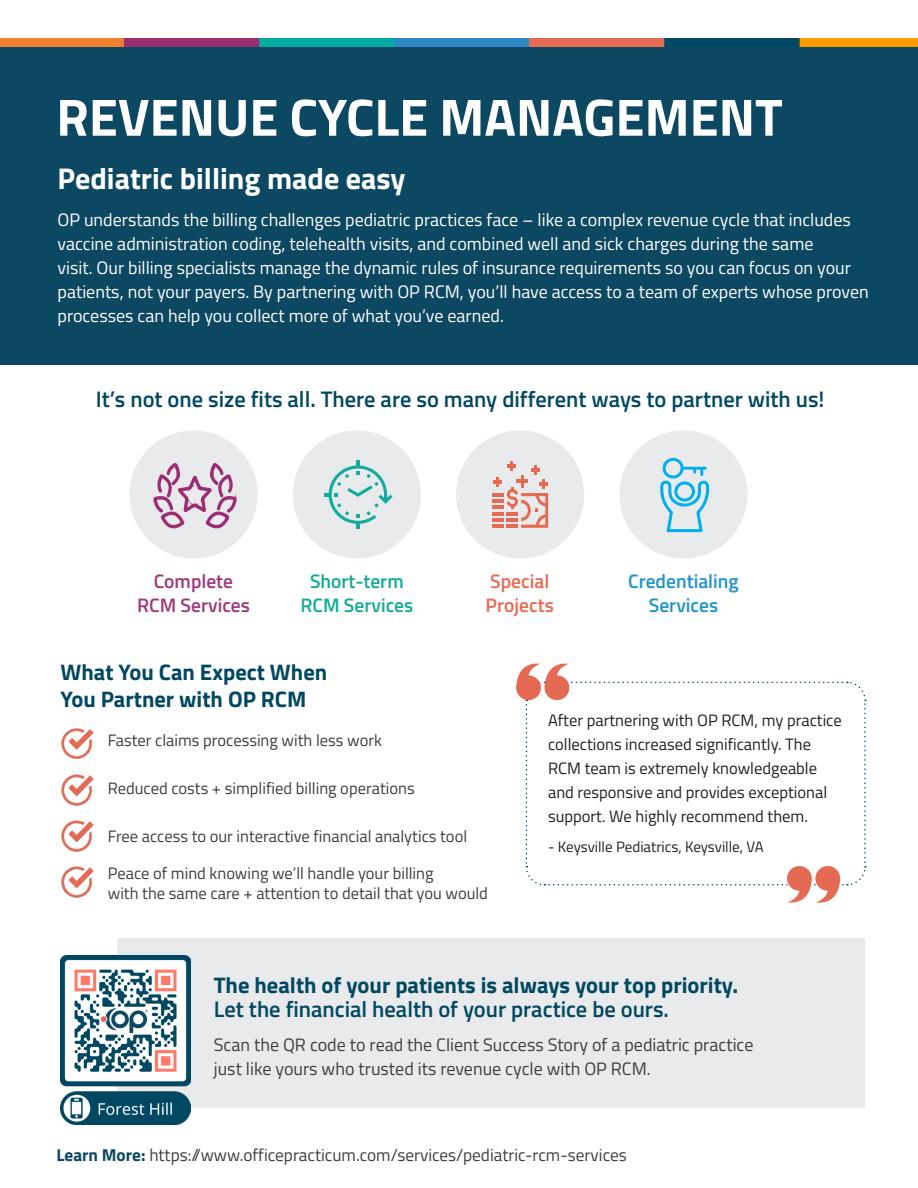
<style>
.page{position:relative;width:918px;height:1188px;background:#fff}
.page>*{position:absolute;margin:0;border:0;box-sizing:border-box;transform-origin:0 0}
.t1{font:700 52.5px "Titillium Web";color:#fff}
.t2{font:700 30px "Titillium Web";color:#fff}
.t3{font:700 22.5px/27px "Titillium Web";color:#004862}
.t4{font:600 22.5px "Titillium Web";color:#004862}
.t5{font:600 19.5px/24px "Titillium Web";color:#13ac94;text-align:center}
.t6{font:600 19.5px/24px "Titillium Web";color:#2293ca;text-align:center}
.t7{font:600 19.5px/24px "Titillium Web";color:#9f397a;text-align:center}
.t8{font:600 19.5px/24px "Titillium Web";color:#e76a53}
.t9{font:18px/24px "Titillium Web";color:#fff}
.t10{font:18px/24px "Titillium Web";color:#3e3e3f}
.t11{font:17.25px "Titillium Web";color:#3e3e3f}
.t12{font:16.5px/19.8px "Titillium Web";color:#3e3e3f}
.t13{font:16.5px/24px "Titillium Web";color:#231f20}
.t14{font:15px "Titillium Web";color:#231f20}
.s1{font-weight:600}
.s2{font-weight:700;color:#0c4861}
</style>
<div class="page">
<div style="left:0;top:42px;width:918px;height:323px;background:#0c4861"></div>
<div style="left:117px;top:938px;width:748px;height:170px;background:#e9eaeb"></div>
<div style="left:129px;top:430px;width:129px;height:129px;background:#e9eaeb;border-radius:50%"></div>
<div style="left:293px;top:430px;width:128px;height:129px;background:#e9eaeb;border-radius:50%"></div>
<div style="left:456px;top:430px;width:128px;height:129px;background:#e9eaeb;border-radius:50%"></div>
<div style="left:619px;top:430px;width:129px;height:129px;background:#e9eaeb;border-radius:50%"></div>
<img style="left:61px;top:728px;width:33px;height:31px">
<img style="left:61px;top:774px;width:33px;height:32px">
<img style="left:61px;top:820px;width:33px;height:32px">
<img style="left:61px;top:866px;width:33px;height:32px">
<svg style="left:153px;top:430px;width:86px;height:99px"></svg>
<svg style="left:492px;top:461px;width:56px;height:67px"></svg>
<svg style="left:324px;top:461px;width:69px;height:67px"></svg>
<svg style="left:660px;top:430px;width:50px;height:129px"></svg>
<svg style="left:516px;top:663px;width:350px;height:240px"></svg>
<img style="left:61px;top:956px;width:129px;height:168px">
<img style="left:0;top:38px;width:918px;height:8px">
<p class="t1" style="left:56px;top:77px;width:728px">REVENUE CYCLE MANAGEMENT</p>
<p class="t2" style="left:58px;top:155px;width:349px">Pediatric billing made easy</p>
<p class="t9" style="left:58px;top:207px;width:813px">OP understands the billing challenges pediatric practices face – like a complex revenue cycle that includes vaccine administration coding, telehealth visits, and combined well and sick charges during the same<br>visit. Our billing specialists manage the dynamic rules of insurance requirements so you can focus on your patients, not your payers. By partnering with OP RCM, you’ll have access to a team of experts whose proven processes can help you collect more of what you’ve earned.</p>
<p class="t4" style="left:96px;top:382px;width:730px">It’s not one size fits all. There are so many different ways to partner with us!</p>
<p class="t7" style="left:137px;top:568px;width:114px">Complete<br>RCM Services</p>
<p class="t5" style="left:300px;top:568px;width:114px">Short-term<br>RCM Services</p>
<p class="t8" style="left:486px;top:568px;width:70px">Special<br>Projects</p>
<p class="t6" style="left:628px;top:568px;width:112px">Credentialing<br>Services</p>
<p class="t3" style="left:61px;top:658px;width:268px">What You Can Expect When<br>You Partner with OP RCM</p>
<p class="t12" style="left:108px;top:729px;width:276px">Faster claims processing with less work</p>
<p class="t12" style="left:108px;top:777px;width:308px">Reduced costs + simplified billing operations</p>
<p class="t12" style="left:108px;top:826px;width:361px">Free access to our interactive financial analytics tool</p>
<p class="t12" style="left:108px;top:862px;width:382px">Peace of mind knowing we’ll handle your billing<br>with the same care + attention to detail that you would</p>
<p class="t13" style="left:548px;top:707px;width:295px">After partnering with OP RCM, my practice collections increased significantly. The RCM team is extremely knowledgeable and responsive and provides exceptional support. We highly recommend them.</p>
<p class="t14" style="left:548px;top:835px;width:217px">- Keysville Pediatrics, Keysville, VA</p>
<p class="t3" style="left:214px;top:972px;width:526px;line-height:24px">The health of your patients is always your top priority.<br><span class="s1">Let the financial health of your practice be ours.</span></p>
<p class="t10" style="left:214px;top:1032px;width:541px">Scan the QR code to read the Client Success Story of a pediatric practice just like yours who trusted its revenue cycle with OP RCM.</p>
<p class="t11" style="left:56px;top:1142px;width:572px"><span class="s2">Learn More:</span> https://www.officepracticum.com/services/pediatric-rcm-services</p>
</div>
